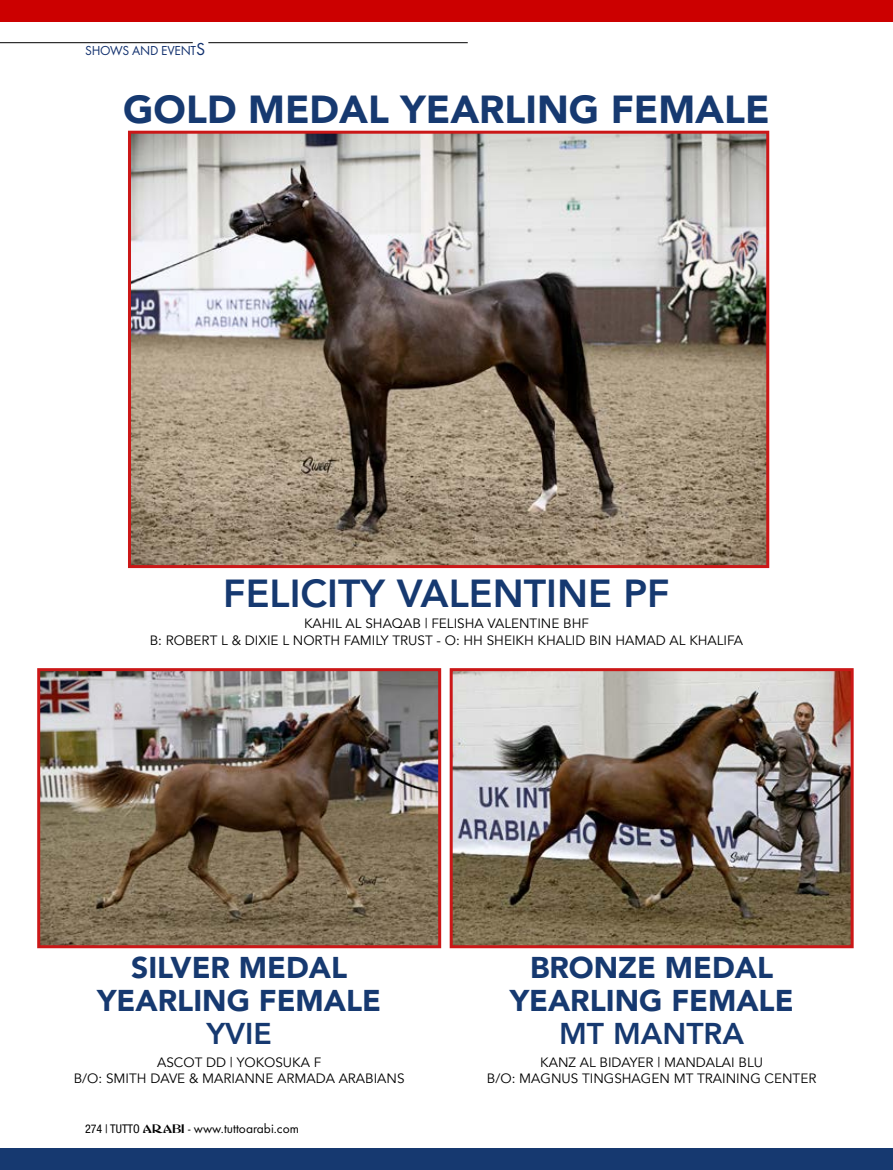
<style>
.page{position:relative;width:893px;height:1170px;background:#fff}
.page>*{position:absolute;margin:0;border:0;box-sizing:border-box;transform-origin:0 0}
.t1{font:900 39px "Avenir";color:#163970}
.t2{font:800 39px "Avenir";color:#163970}
.t3{font:900 30px/33px "Avenir";color:#163970;text-align:center}
.t4{font:800 30px "Avenir";color:#163970}
.t5{font:13.5px "Avenir";color:#000}
.t6{font:13.5px "Futura T";color:#000}
.t7{font:13.5px "Futura T";letter-spacing:-.015em;color:#11306e}
.s1{font-size:18px}
.s2{font-family:"Helvetica Neue";font-stretch:condensed;font-size:12px}
.s3{font-family:"Abbess";font-size:12px}
</style>
<div class="page">
<hr style="left:208px;top:42px;width:260px;height:1px;background:#000">
<hr style="left:0;top:42px;width:193px;height:1px;background:#000">
<img style="left:132px;top:135px;width:633px;height:429px">
<div style="left:128px;top:131px;width:641px;height:437px;border:3px solid #cb1717"></div>
<img style="left:454px;top:672px;width:396px;height:272px">
<div style="left:450px;top:668px;width:404px;height:280px;border:3px solid #cb1717"></div>
<img style="left:41px;top:672px;width:396px;height:272px">
<div style="left:37px;top:668px;width:404px;height:280px;border:3px solid #cb1717"></div>
<div style="left:0;top:0;width:893px;height:21px;background:#c00"></div>
<div style="left:0;top:1148px;width:893px;height:21px;background:#163970"></div>
<p class="t7" style="left:85px;top:43px;width:122px">SHOWS AND EVENT<span class="s1">S</span></p>
<h1 class="t1" style="left:123px;top:76px;width:648px">GOLD MEDAL YEARLING FEMALE</h1>
<h1 class="t2" style="left:223px;top:563px;width:448px">FELICITY VALENTINE PF</h1>
<p class="t5" style="left:304px;top:615px;width:17px">KAHIL</p>
<p class="t5" style="left:346px;top:615px;width:102px">AL SHAQAB | FELISHA</p>
<p class="t5" style="left:488px;top:615px;width:17px">VALENTINE</p>
<p class="t5" style="left:563px;top:615px;width:27px">BHF</p>
<p class="t5" style="left:150px;top:631px;width:34px">B: ROBERT</p>
<p class="t5" style="left:221px;top:631px;width:41px">L &amp; DIXIE</p>
<p class="t5" style="left:282px;top:631px;width:31px">L NORTH</p>
<p class="t5" style="left:344px;top:631px;width:16px">FAMILY</p>
<p class="t5" style="left:392px;top:631px;width:17px">TRUST</p>
<p class="t5" style="left:436px;top:631px;width:67px">- O: HH SHEIKH</p>
<p class="t5" style="left:538px;top:631px;width:17px">KHALID</p>
<p class="t5" style="left:589px;top:631px;width:48px">BIN HAMAD</p>
<p class="t5" style="left:670px;top:631px;width:37px">AL KHALIFA</p>
<h2 class="t3" style="left:97px;top:949px;width:285px">SILVER MEDAL<br>YEARLING FEMALE</h2>
<h2 class="t4" style="left:206px;top:1009px;width:67px">YVIE</h2>
<p class="t5" style="left:157px;top:1053px;width:20px">ASCOT</p>
<p class="t5" style="left:206px;top:1053px;width:49px">DD | YOKOSUKA</p>
<p class="t5" style="left:314px;top:1053px;width:9px">F</p>
<p class="t5" style="left:74px;top:1069px;width:49px">B/O: SMITH</p>
<p class="t5" style="left:150px;top:1069px;width:20px">DAVE</p>
<p class="t5" style="left:189px;top:1069px;width:35px">&amp; MARIANNE</p>
<p class="t5" style="left:277px;top:1069px;width:20px">ARMADA</p>
<p class="t5" style="left:339px;top:1069px;width:19px">ARABIANS</p>
<p class="t6" style="left:85px;top:1120px;width:215px"><span class="s2">274 | TUTTO</span> <span class="s3">ARABI</span> - www.tuttoarabi.com</p>
<h2 class="t3" style="left:510px;top:949px;width:285px">BRONZE MEDAL<br>YEARLING FEMALE</h2>
<h2 class="t4" style="left:559px;top:1009px;width:186px">MT MANTRA</h2>
<p class="t5" style="left:540px;top:1053px;width:77px">KANZ AL BIDAYER</p>
<p class="t5" style="left:657px;top:1053px;width:28px">| MANDALAI</p>
<p class="t5" style="left:738px;top:1053px;width:17px">BLU</p>
<p class="t5" style="left:487px;top:1069px;width:55px">B/O: MAGNUS</p>
<p class="t5" style="left:582px;top:1069px;width:18px">TINGSHAGEN</p>
<p class="t5" style="left:674px;top:1069px;width:40px">MT TRAINING</p>
<p class="t5" style="left:765px;top:1069px;width:19px">CENTER</p>
</div>
